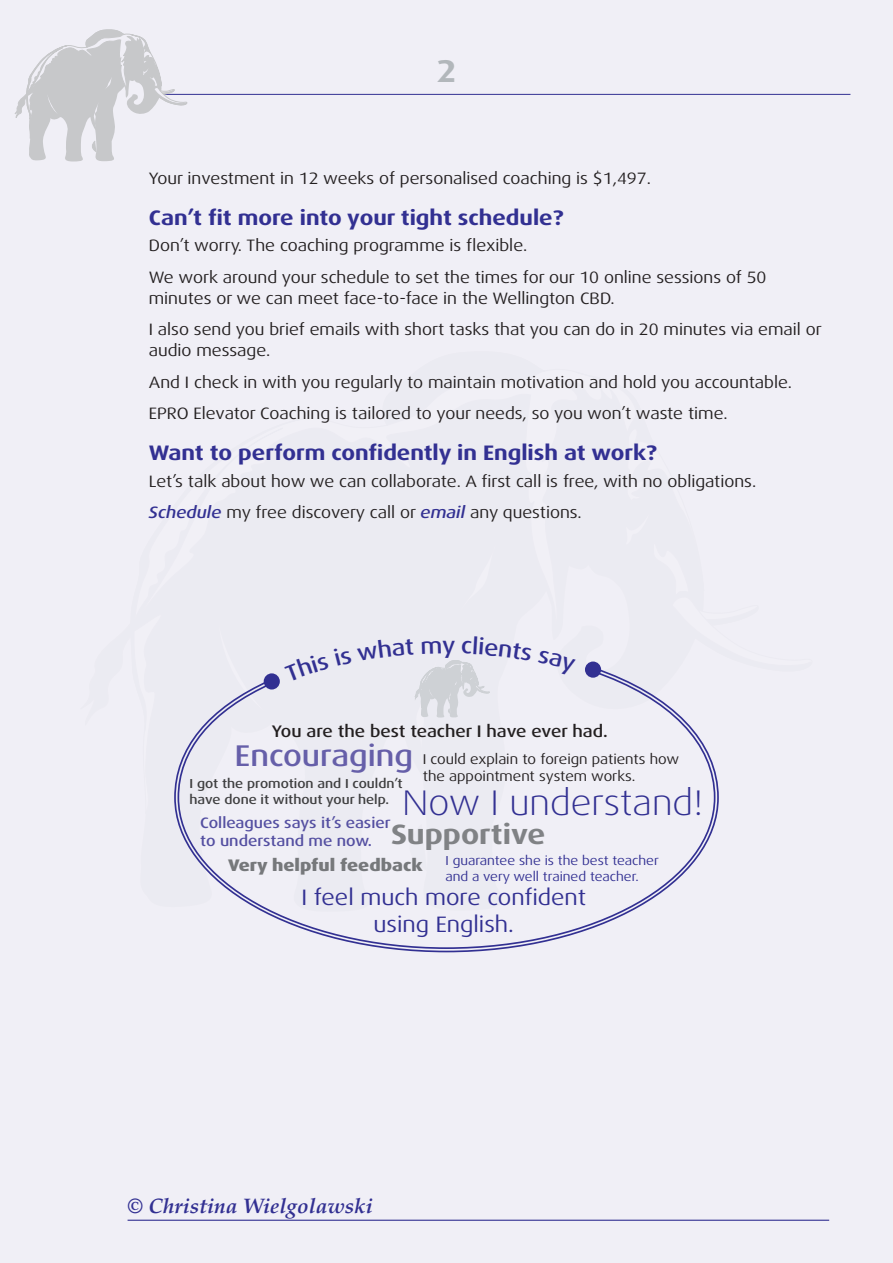
<style>
.page{position:relative;width:893px;height:1263px;background:#f0eff6}
.page>*{position:absolute;margin:0;border:0;box-sizing:border-box;transform-origin:0 0}
.t1{font:300 expanded 35.7px "Dax Pro";color:#323092}
.t2{font:700 expanded 31.5px "Dax Pro";color:#b2b7bb}
.t3{font:500 expanded 30px "Dax Pro";color:#665fa9}
.t4{font:700 expanded 27.9px "Dax Pro";color:#808285}
.t5{font:500 expanded 22.65px "Dax Pro";color:#323092}
.t6{font:expanded 22.35px/26.8px "Dax Pro";color:#323092;text-align:center}
.Head_3{font:700 expanded 21px "Dax Pro";color:#323092}
.t7{font:italic 700 21px "Palatino LT Std";color:#323092}
.t8{font:500 expanded 16.8px "Dax Pro";color:#231f20}
.t9{font:800 expanded 16.8px "Dax Pro";color:#76787b}
.Body{font:expanded 16.5px/21px "Dax Pro";color:#231f20}
.t10{font:500 expanded 15.15px/18.1px "Dax Pro";color:#544fa1}
.t11{font:expanded 14.1px/17px "Dax Pro";color:#231f20}
.t12{font:expanded 13.05px/15.6px "Dax Pro";color:#323092}
.t13{font:500 expanded 13.05px/15.6px "Dax Pro";color:#3e3e3f}
.s1{font-weight:500;font-style:italic;color:#323092}
</style>
<div class="page">
<hr style="left:153px;top:94px;width:697px;height:1px;background:#323092">
<svg style="left:14px;top:29px;width:174px;height:132px"></svg>
<hr style="left:128px;top:1220px;width:701px;height:1px;background:#323092">
<svg style="left:174px;top:666px;width:545px;height:287px"></svg>
<div style="left:264px;top:673px;width:16px;height:16px;background:#323092;border-radius:50%"></div>
<div style="left:585px;top:661px;width:16px;height:17px;background:#323092;border-radius:50%"></div>
<svg style="left:284px;top:660px;width:248px;height:107px"></svg>
<svg style="left:538px;top:666px;width:38px;height:10px"></svg>
<h2 class="t2" style="left:436px;top:51px;width:22px">2</h2>
<p class="Body" style="left:149px;top:168px;width:504px">Your investment in 12 weeks of personalised coaching is $1,497.</p>
<p class="Head_3" style="left:149px;top:204px;width:416px">Can’t fit more into your tight schedule?</p>
<p class="Body" style="left:149px;top:235px;width:380px">Don’t worry. The coaching programme is flexible.</p>
<p class="Body" style="left:149px;top:267px;width:619px">We work around your schedule to set the times for our 10 online sessions of 50 minutes or we can meet face-to-face in the Wellington CBD.</p>
<p class="Body" style="left:149px;top:319px;width:674px">I also send you brief emails with short tasks that you can do in 20 minutes via email or audio message.</p>
<p class="Body" style="left:149px;top:372px;width:645px">And I check in with you regularly to maintain motivation and hold you accountable.</p>
<p class="Body" style="left:149px;top:403px;width:580px">EPRO Elevator Coaching is tailored to your needs, so you won’t waste time.</p>
<p class="Head_3" style="left:149px;top:440px;width:510px">Want to perform confidently in English at work?</p>
<p class="Body" style="left:149px;top:470px;width:609px">Let’s talk about how we can collaborate. A first call is free, with no obligations.</p>
<p class="Body" style="left:149px;top:502px;width:434px"><span class="s1">Schedule</span> my free discovery call or <span class="s1">email</span> any questions.</p>
<p class="t5" style="left:442px;top:631px;width:15px">y</p>
<p class="t8" style="left:272px;top:720px;width:337px">You are the best teacher I have ever had.</p>
<p class="t3" style="left:235px;top:737px;width:180px">Encouraging</p>
<p class="t11" style="left:423px;top:750px;width:258px">I could explain to foreign patients how the appointment system works.</p>
<p class="t13" style="left:190px;top:776px;width:215px">I got the promotion and I couldn’t have done it without your help.</p>
<p class="t1" style="left:403px;top:780px;width:302px">Now I understand!</p>
<p class="t10" style="left:200px;top:814px;width:192px">Colleagues says it’s easier to understand me now.</p>
<p class="t4" style="left:391px;top:817px;width:156px">Supportive</p>
<p class="t9" style="left:228px;top:854px;width:196px">Very helpful feedback</p>
<p class="t12" style="left:445px;top:853px;width:215px">I guarantee she is the best teacher and a very well trained teacher.</p>
<p class="t6" style="left:301px;top:884px;width:286px">I feel much more confident using English.</p>
<p class="t7" style="left:128px;top:1194px;width:247px">© Christina Wielgolawski</p>
</div>
